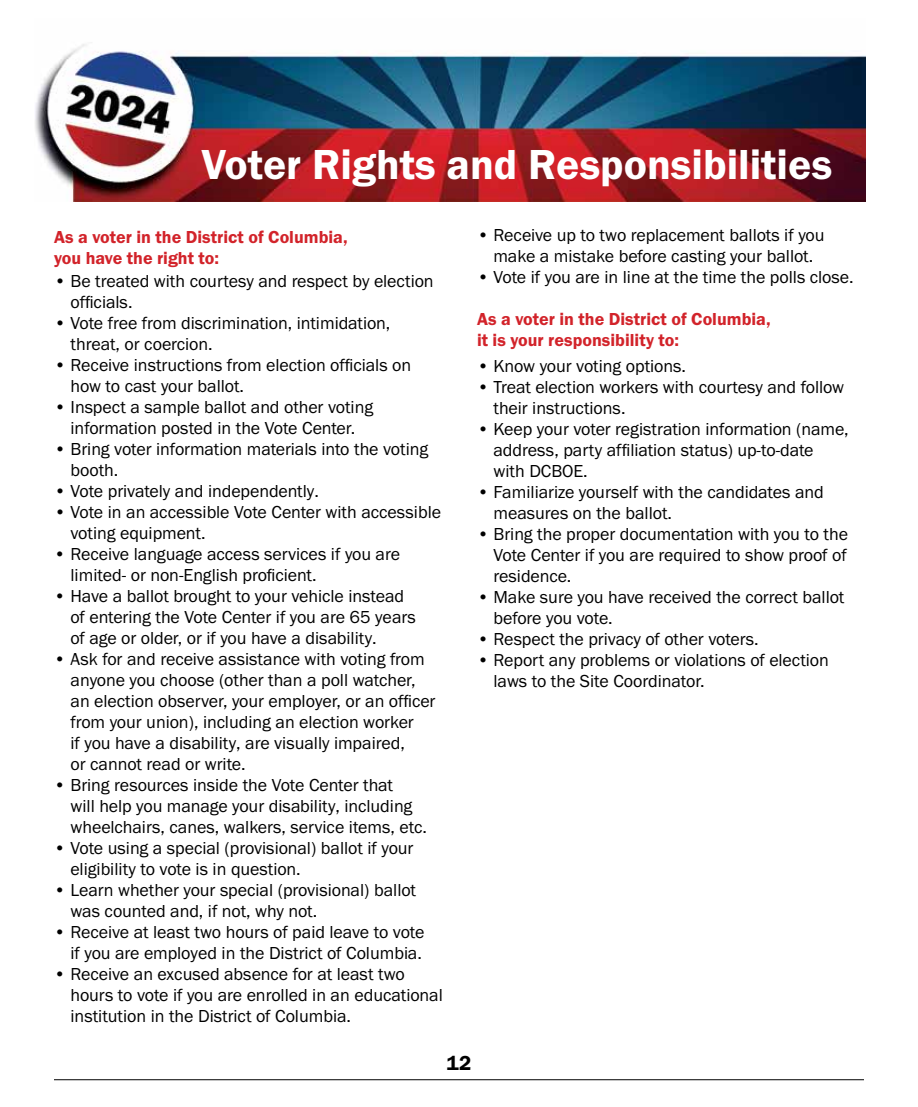
<style>
.page{position:relative;width:918px;height:1107px;background:#fff}
.page>*{position:absolute;margin:0;border:0;box-sizing:border-box;transform-origin:0 0}
.t1{font:600 43.5px "Franklin Gothic FS";color:#fff}
.t2{font:600 21px "Franklin Gothic FS";color:#000}
.t3{font:18px/21px "Franklin Gothic FS";letter-spacing:-.005em;color:#000}
.t4{font:600 18px/21.6px "Franklin Gothic FS";color:#d2232a}
</style>
<div class="page">
<img style="left:35px;top:44px;width:830px;height:157px">
<hr style="left:54px;top:1079px;width:810px;height:1px;background:#000">
<h1 class="t1" style="left:202px;top:140px;width:632px">Voter Rights and Responsibilities</h1>
<p class="t4" style="left:54px;top:226px;width:295px">As a voter in the District of Columbia, you have the right to:</p>
<p class="t3" style="left:71px;top:270px;width:365px;text-indent:-17px">• Be treated with courtesy and respect by election officials.</p>
<p class="t3" style="left:71px;top:312px;width:321px;text-indent:-17px">• Vote free from discrimination, intimidation, threat, or coercion.</p>
<p class="t3" style="left:71px;top:354px;width:342px;text-indent:-17px">• Receive instructions from election officials on how to cast your ballot.</p>
<p class="t3" style="left:54px;top:396px;width:321px;text-align:center">• Inspect a sample ballot and other voting information posted in the Vote Center.</p>
<p class="t3" style="left:71px;top:439px;width:359px;text-indent:-17px">• Bring voter information materials into the voting booth.</p>
<p class="t3" style="left:54px;top:481px;width:266px">• Vote privately and independently.</p>
<p class="t3" style="left:70px;top:502px;width:372px;text-indent:-16px">• Vote in an accessible Vote Center with accessible voting equipment.</p>
<p class="t3" style="left:70px;top:544px;width:331px;text-indent:-17px">• Receive language access services if you are limited- or non-English proficient.</p>
<p class="t3" style="left:70px;top:586px;width:347px;text-indent:-17px">• Have a ballot brought to your vehicle instead of entering the Vote Center if you are 65 years of age or older, or if you have a disability.</p>
<p class="t3" style="left:70px;top:649px;width:367px;text-indent:-17px">• Ask for and receive assistance with voting from anyone you choose (other than a poll watcher, an election observer, your employer, or an officer from your union), including an election worker<br>if you have a disability, are visually impaired,<br>or cannot read or write.</p>
<p class="t3" style="left:70px;top:775px;width:358px;text-indent:-17px">• Bring resources inside the Vote Center that<br>will help you manage your disability, including wheelchairs, canes, walkers, service items, etc.</p>
<p class="t3" style="left:70px;top:838px;width:345px;text-indent:-17px">• Vote using a special (provisional) ballot if your eligibility to vote is in question.</p>
<p class="t3" style="left:70px;top:880px;width:347px;text-indent:-17px">• Learn whether your special (provisional) ballot was counted and, if not, why not.</p>
<p class="t3" style="left:54px;top:922px;width:372px;text-align:right">• Receive at least two hours of paid leave to vote if you are employed in the District of Columbia.</p>
<p class="t3" style="left:70px;top:964px;width:374px;text-indent:-17px">• Receive an excused absence for at least two hours to vote if you are enrolled in an educational institution in the District of Columbia.</p>
<p class="t3" style="left:477px;top:225px;width:349px;text-align:center">• Receive up to two replacement ballots if you make a mistake before casting your ballot.</p>
<p class="t3" style="left:477px;top:267px;width:378px">• Vote if you are in line at the time the polls close.</p>
<p class="t4" style="left:477px;top:309px;width:295px;line-height:21px">As a voter in the District of Columbia, it is your responsibility to:</p>
<p class="t3" style="left:477px;top:356px;width:211px">• Know your voting options.</p>
<p class="t3" style="left:494px;top:377px;width:352px;text-indent:-17px">• Treat election workers with courtesy and follow their instructions.</p>
<p class="t3" style="left:494px;top:419px;width:357px;text-indent:-17px">• Keep your voter registration information (name, address, party affiliation status) up-to-date with DCBOE.</p>
<p class="t3" style="left:494px;top:482px;width:332px;text-indent:-17px">• Familiarize yourself with the candidates and measures on the ballot.</p>
<p class="t3" style="left:494px;top:524px;width:356px;text-align:justify;text-indent:-17px">• Bring the proper documentation with you to the Vote Center if you are required to show proof of residence.</p>
<p class="t3" style="left:494px;top:587px;width:352px;text-indent:-17px">• Make sure you have received the correct ballot before you vote.</p>
<p class="t3" style="left:477px;top:629px;width:283px">• Respect the privacy of other voters.</p>
<p class="t3" style="left:494px;top:650px;width:337px;text-indent:-17px">• Report any problems or violations of election laws to the Site Coordinator.</p>
<p class="t2" style="left:446px;top:1052px;width:27px">12</p>
</div>
